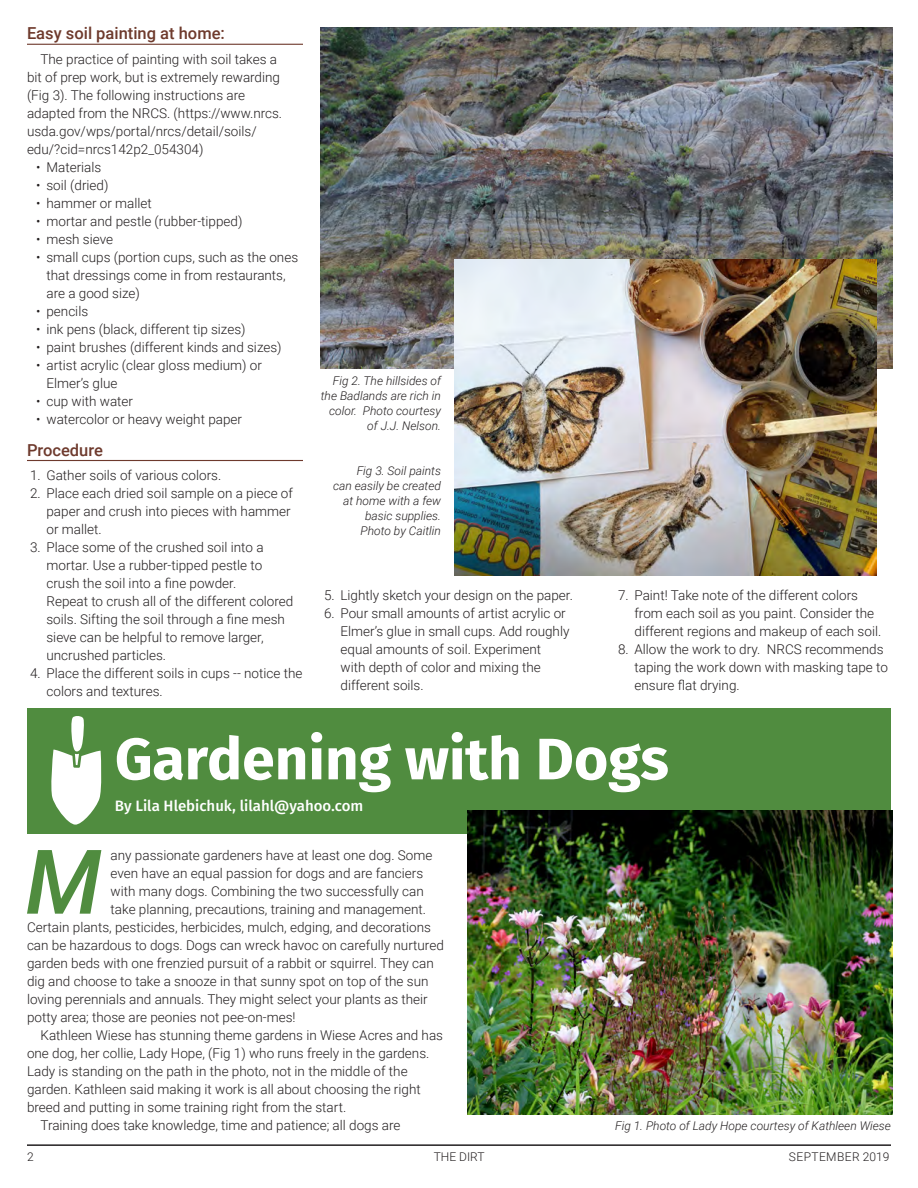
<style>
.page{position:relative;width:918px;height:1188px;background:#fff}
.page>*{position:absolute;margin:0;border:0;box-sizing:border-box;transform-origin:0 0}
.Body_Text{font:italic 500 89.4px "Roboto";color:#508c3f}
.Body_Text-2{font:700 58.5px "Fira Sans OT";color:#fff}
.Body_Copy_in_story_h{font:500 16.5px "Roboto";color:#6e3a2c}
.Body_Copy_in_story_h-2{font:500 16.5px "Roboto";color:#6e3a2d}
.Body_Text-3{font:15px "Fira Sans OT Medium";color:#fff}
.Body_Text-4{font:300 13.5px/18px "Roboto";color:#231f20}
.Photo_Cpation{font:italic 300 12px/15px "Roboto";color:#231f20;text-align:right}
.t1{font:300 12px "Roboto";letter-spacing:.02em;color:#231f20}
</style>
<div class="page">
<hr style="left:27px;top:1144px;width:864px;height:2px;background:#231f20">
<hr style="left:27px;top:44px;width:276px;height:1px;background:#6e3a2c">
<hr style="left:27px;top:460px;width:276px;height:1px;background:#6e3a2d">
<div style="left:27px;top:708px;width:864px;height:126px;background:#508c3f"></div>
<img style="left:321px;top:27px;width:572px;height:341px">
<img style="left:455px;top:259px;width:421px;height:317px">
<img style="left:468px;top:810px;width:424px;height:305px">
<svg style="left:51px;top:716px;width:51px;height:109px"></svg>
<p class="Body_Copy_in_story_h" style="left:27px;top:22px;width:199px">Easy soil painting at home:</p>
<p class="Body_Text-4" style="left:27px;top:50px;width:257px;text-indent:14px">The practice of painting with soil takes a bit of prep work, but is extremely rewarding (Fig 3). The following instructions are adapted from the NRCS. (https://www.nrcs. usda.gov/wps/portal/nrcs/detail/soils/ edu/?cid=nrcs142p2_054304)</p>
<p class="Body_Text-4" style="left:36px;top:158px;width:67px">• Materials</p>
<p class="Body_Text-4" style="left:36px;top:176px;width:74px">• soil (dried)</p>
<p class="Body_Text-4" style="left:36px;top:194px;width:117px">• hammer or mallet</p>
<p class="Body_Text-4" style="left:36px;top:212px;width:208px">• mortar and pestle (rubber-tipped)</p>
<p class="Body_Text-4" style="left:36px;top:230px;width:79px">• mesh sieve</p>
<p class="Body_Text-4" style="left:46px;top:248px;width:253px;text-indent:-10px">• small cups (portion cups, such as the ones that dressings come in from restaurants, are a good size)</p>
<p class="Body_Text-4" style="left:36px;top:302px;width:54px">• pencils</p>
<p class="Body_Text-4" style="left:36px;top:320px;width:211px">• ink pens (black, different tip sizes)</p>
<p class="Body_Text-4" style="left:36px;top:338px;width:247px">• paint brushes (different kinds and sizes)</p>
<p class="Body_Text-4" style="left:46px;top:356px;width:217px;text-indent:-10px">• artist acrylic (clear gloss medium) or<br>Elmer’s glue</p>
<p class="Body_Text-4" style="left:36px;top:392px;width:99px">• cup with water</p>
<p class="Body_Text-4" style="left:36px;top:410px;width:208px">• watercolor or heavy weight paper</p>
<p class="Body_Copy_in_story_h-2" style="left:27px;top:438px;width:77px">Procedure</p>
<p class="Body_Text-4" style="left:30px;top:466px;width:193px">1. Gather soils of various colors.</p>
<p class="Body_Text-4" style="left:46px;top:484px;width:248px;text-indent:-16px">2. Place each dried soil sample on a piece of paper and crush into pieces with hammer or mallet.</p>
<p class="Body_Text-4" style="left:46px;top:538px;width:248px;text-indent:-16px">3. Place some of the crushed soil into a mortar. Use a rubber-tipped pestle to crush the soil into a fine powder.<br>Repeat to crush all of the different colored soils. Sifting the soil through a fine mesh sieve can be helpful to remove larger, uncrushed particles.</p>
<p class="Body_Text-4" style="left:46px;top:664px;width:257px;text-indent:-16px">4. Place the different soils in cups -- notice the colors and textures.</p>
<p class="Photo_Cpation" style="left:321px;top:373px;width:122px">Fig 2. The hillsides of the Badlands are rich in color. Photo courtesy of J.J. Nelson.</p>
<p class="Photo_Cpation" style="left:333px;top:463px;width:109px">Fig 3. Soil paints<br>can easily be created at home with a few basic supplies.<br>Photo by Caitlin</p>
<p class="Body_Text-4" style="left:324px;top:586px;width:250px">5. Lightly sketch your design on the paper.</p>
<p class="Body_Text-4" style="left:340px;top:604px;width:230px;text-indent:-16px">6. Pour small amounts of artist acrylic or Elmer’s glue in small cups. Add roughly equal amounts of soil. Experiment with depth of color and mixing the different soils.</p>
<p class="Body_Text-4" style="left:634px;top:586px;width:248px;text-indent:-16px">7. Paint! Take note of the different colors from each soil as you paint. Consider the different regions and makeup of each soil.</p>
<p class="Body_Text-4" style="left:634px;top:640px;width:255px;text-indent:-16px">8. Allow the work to dry. NRCS recommends taping the work down with masking tape to ensure flat drying.</p>
<p class="Body_Text-2" style="left:115px;top:718px;width:556px">Gardening with Dogs</p>
<p class="Body_Text-3" style="left:115px;top:795px;width:250px">By Lila Hlebichuk, lilahl@yahoo.com</p>
<p class="Body_Text" style="left:25px;top:819px;width:78px">M</p>
<p class="Body_Text-4" style="left:111px;top:845px;width:323px">any passionate gardeners have at least one dog. Some</p>
<p class="Body_Text-4" style="left:111px;top:863px;width:314px">even have an equal passion for dogs and are fanciers</p>
<p class="Body_Text-4" style="left:111px;top:881px;width:315px">with many dogs. Combining the two successfully can</p>
<p class="Body_Text-4" style="left:111px;top:899px;width:317px">take planning, precautions, training and management.</p>
<p class="Body_Text-4" style="left:27px;top:917px;width:405px">Certain plants, pesticides, herbicides, mulch, edging, and decorations</p>
<p class="Body_Text-4" style="left:27px;top:935px;width:418px">can be hazardous to dogs. Dogs can wreck havoc on carefully nurtured</p>
<p class="Body_Text-4" style="left:27px;top:953px;width:408px">garden beds with one frenzied pursuit of a rabbit or squirrel. They can</p>
<p class="Body_Text-4" style="left:27px;top:971px;width:403px">dig and choose to take a snooze in that sunny spot on top of the sun</p>
<p class="Body_Text-4" style="left:27px;top:989px;width:402px">loving perennials and annuals. They might select your plants as their</p>
<p class="Body_Text-4" style="left:27px;top:1007px;width:270px">potty area; those are peonies not pee-on-mes!</p>
<p class="Body_Text-4" style="left:27px;top:1025px;width:418px;text-indent:14px">Kathleen Wiese has stunning theme gardens in Wiese Acres and has one dog, her collie, Lady Hope, (Fig 1) who runs freely in the gardens.<br>Lady is standing on the path in the photo, not in the middle of the garden. Kathleen said making it work is all about choosing the right breed and putting in some training right from the start.</p>
<p class="Body_Text-4" style="left:41px;top:1115px;width:361px">Training does take knowledge, time and patience; all dogs are</p>
<p class="Photo_Cpation" style="left:615px;top:1118px;width:277px">Fig 1. Photo of Lady Hope courtesy of Kathleen Wiese</p>
<p class="t1" style="left:27px;top:1149px;width:8px">2</p>
<p class="t1" style="left:434px;top:1149px;width:52px">THE DIRT</p>
<p class="t1" style="left:789px;top:1149px;width:102px">SEPTEMBER 2019</p>
</div>
